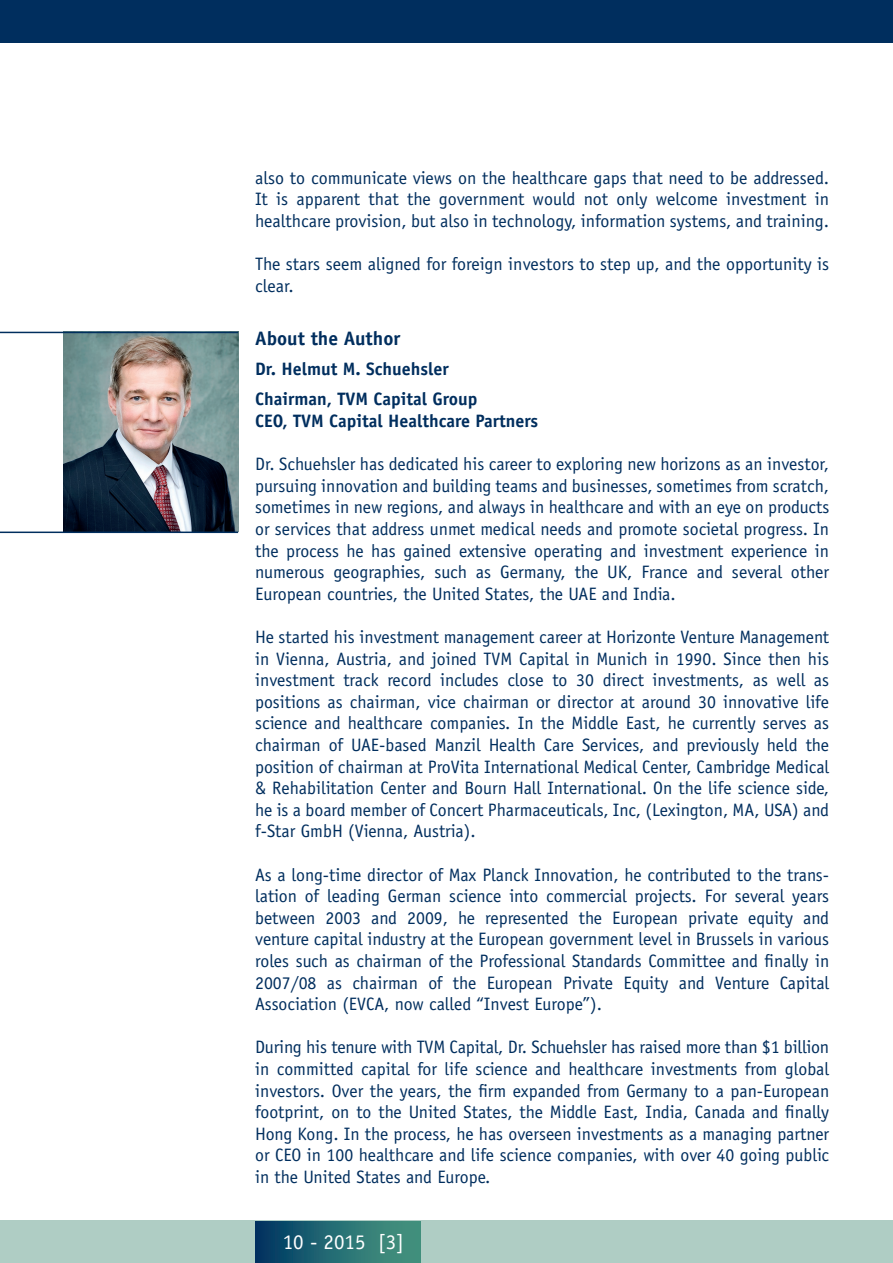
<style>
.page{position:relative;width:893px;height:1263px;background:#fff}
.page>*{position:absolute;margin:0;border:0;box-sizing:border-box;transform-origin:0 0}
.t1{font:21px "Officina Sans";color:#fff}
.t2{font:700 19.5px "Officina Sans";color:#002e5e}
.t3{font:18px/21.6px "Officina Sans";color:#002e5e;text-align:justify}
.t4{font:700 18px/30.2px "Officina Sans";color:#002e5e}
</style>
<div class="page">
<div style="left:0;top:0;width:893px;height:43px;background:#002e5e"></div>
<img style="left:64px;top:333px;width:174px;height:198px">
<hr style="left:0;top:531px;width:238px;height:2px;background:#002e5e">
<div style="left:0;top:1220px;width:893px;height:43px;background:#afcdc4"></div>
<hr style="left:0;top:332px;width:238px;height:1px;background:#002e5e">
<div style="left:255px;top:1221px;width:166px;height:42px;background:linear-gradient(to right,#003964,#499c81)"></div>
<p class="t3" style="left:255px;top:167px;width:575px">also to communicate views on the healthcare gaps that need to be addressed.<br>It is apparent that the government would not only welcome investment in healthcare provision, but also in technology, information systems, and training.</p>
<p class="t3" style="left:255px;top:253px;width:576px">The stars seem aligned for foreign investors to step up, and the opportunity is clear.</p>
<p class="t2" style="left:255px;top:326px;width:147px">About the Author</p>
<p class="t4" style="left:255px;top:354px;width:224px">Dr. Helmut M. Schuehsler<br>Chairman, TVM Capital Group</p>
<p class="t4" style="left:255px;top:405px;width:284px">CEO, TVM Capital Healthcare Partners</p>
<p class="t3" style="left:255px;top:453px;width:576px">Dr. Schuehsler has dedicated his career to exploring new horizons as an investor, pursuing innovation and building teams and businesses, sometimes from scratch, sometimes in new regions, and always in healthcare and with an eye on products or services that address unmet medical needs and promote societal progress. In the process he has gained extensive operating and investment experience in numerous geographies, such as Germany, the UK, France and several other European countries, the United States, the UAE and India.</p>
<p class="t3" style="left:255px;top:626px;width:576px">He started his investment management career at Horizonte Venture Management in Vienna, Austria, and joined TVM Capital in Munich in 1990. Since then his investment track record includes close to 30 direct investments, as well as positions as chairman, vice chairman or director at around 30 innovative life science and healthcare companies. In the Middle East, he currently serves as chairman of UAE-based Manzil Health Care Services, and previously held the position of chairman at ProVita International Medical Center, Cambridge Medical &amp; Rehabilitation Center and Bourn Hall International. On the life science side, he is a board member of Concert Pharmaceuticals, Inc, (Lexington, MA, USA) and f-Star GmbH (Vienna, Austria).</p>
<p class="t3" style="left:255px;top:864px;width:576px">As a long-time director of Max Planck Innovation, he contributed to the trans&shy;lation of leading German science into commercial projects. For several years between 2003 and 2009, he represented the European private equity and venture capital industry at the European government level in Brussels in various roles such as chairman of the Professional Standards Committee and finally in 2007/08 as chairman of the European Private Equity and Venture Capital Association (EVCA, now called “Invest Europe”).</p>
<p class="t3" style="left:255px;top:1036px;width:576px">During his tenure with TVM Capital, Dr. Schuehsler has raised more than $1 billion in committed capital for life science and healthcare investments from global investors. Over the years, the firm expanded from Germany to a pan-European footprint, on to the United States, the Middle East, India, Canada and finally Hong Kong. In the process, he has overseen investments as a managing partner or CEO in 100 healthcare and life science companies, with over 40 going public in the United States and Europe.</p>
<p class="t1" style="left:283px;top:1229px;width:123px">10 - 2015 [3]</p>
</div>
